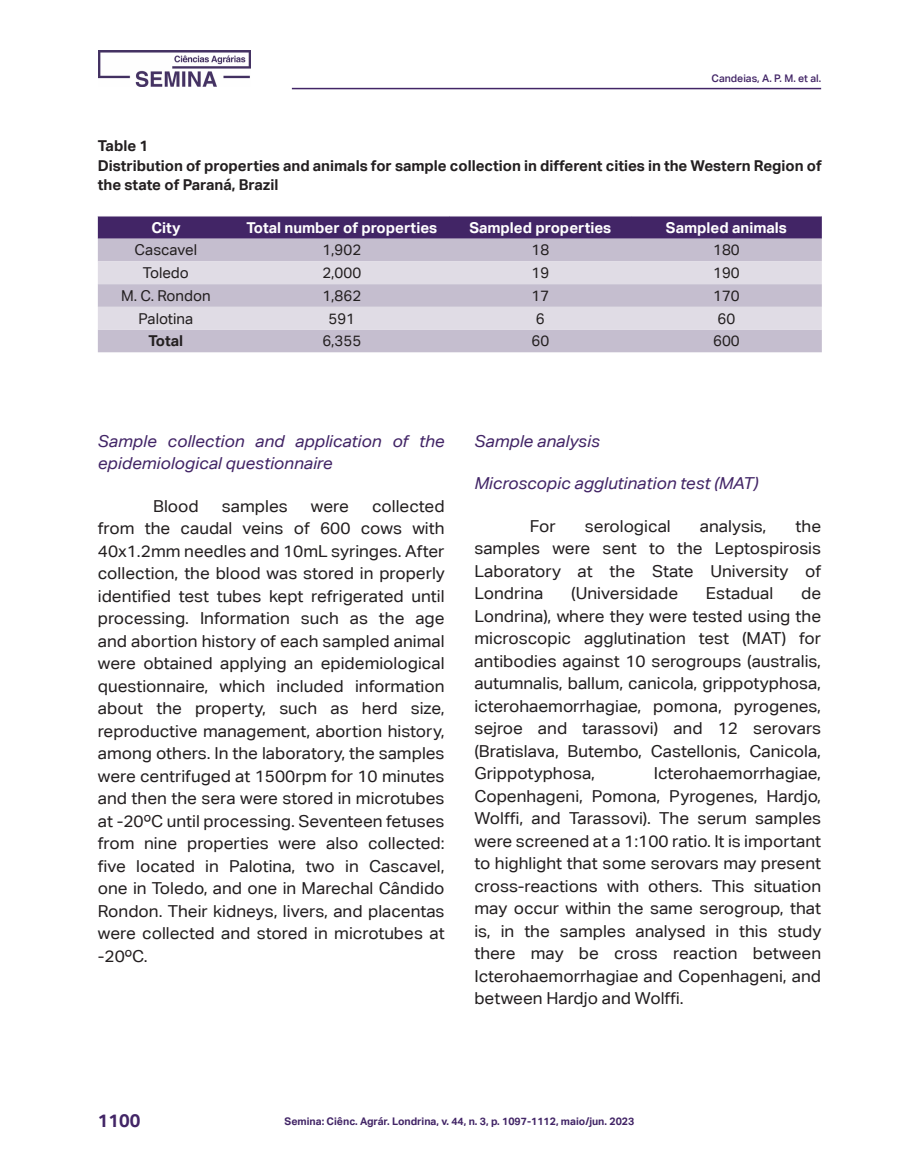
<style>
.page{position:relative;width:919px;height:1174px;background:#fff}
.page>*{position:absolute;margin:0;border:0;box-sizing:border-box;transform-origin:0 0}
.t1{font:700 18px "Aktiv Grotesk Corp";color:#422566}
.corpo_do_texto{font:16.5px/22.5px "Aktiv Grotesk Corp";color:#231f20;text-align:justify;scale:1.04 1}
.corpo_do_texto-2{font:italic 16.5px/22.5px "Aktiv Grotesk Corp";color:#422566;scale:1.04 1}
.título_Tabela{font:700 15px/19.5px "Aktiv Grotesk Corp";color:#231f20}
.texto_tabela{font:15px "Aktiv Grotesk Corp";color:#231f20}
.texto_tabela-2{font:700 15px "Aktiv Grotesk Corp";color:#fff}
.texto_tabela-3{font:700 15px "Aktiv Grotesk Corp";color:#231f20}
.t2{font:700 10.5px "Aktiv Grotesk Corp";color:#422566}
.t3{font:500 10.5px "Aktiv Grotesk Corp";color:#422566}
</style>
<div class="page">
<hr style="left:292px;top:88px;width:529px;height:1px;background:#422566">
<img style="left:98px;top:50px;width:153px;height:37px">
<div style="left:98px;top:217px;width:723px;height:22px;background:#422566"></div>
<div style="left:98px;top:239px;width:723px;height:113px;background:#c5becf"></div>
<svg style="left:98px;top:261px;width:723px;height:68px;background:#d7d2dd"></svg>
<p class="t3" style="left:711px;top:72px;width:111px">Candeias, A. P. M. et al.</p>
<p class="título_Tabela" style="left:98px;top:136px;width:52px">Table 1</p>
<p class="título_Tabela" style="left:98px;top:155px;width:725px">Distribution of properties and animals for sample collection in different cities in the Western Region of the state of Paraná, Brazil</p>
<p class="texto_tabela-2" style="left:151px;top:218px;width:31px">City</p>
<p class="texto_tabela-2" style="left:246px;top:218px;width:192px">Total number of properties</p>
<p class="texto_tabela-2" style="left:469px;top:218px;width:143px">Sampled properties</p>
<p class="texto_tabela-2" style="left:666px;top:218px;width:122px">Sampled animals</p>
<p class="texto_tabela" style="left:135px;top:241px;width:64px">Cascavel</p>
<p class="texto_tabela" style="left:322px;top:241px;width:40px">1,902</p>
<p class="texto_tabela" style="left:531px;top:241px;width:19px">18</p>
<p class="texto_tabela" style="left:713px;top:241px;width:28px">180</p>
<p class="texto_tabela" style="left:143px;top:264px;width:48px">Toledo</p>
<p class="texto_tabela" style="left:322px;top:264px;width:40px">2,000</p>
<p class="texto_tabela" style="left:531px;top:264px;width:19px">19</p>
<p class="texto_tabela" style="left:713px;top:264px;width:28px">190</p>
<p class="texto_tabela" style="left:121px;top:287px;width:91px">M. C. Rondon</p>
<p class="texto_tabela" style="left:322px;top:287px;width:40px">1,862</p>
<p class="texto_tabela" style="left:531px;top:287px;width:19px">17</p>
<p class="texto_tabela" style="left:713px;top:287px;width:28px">170</p>
<p class="texto_tabela" style="left:139px;top:309px;width:56px">Palotina</p>
<p class="texto_tabela" style="left:328px;top:309px;width:28px">591</p>
<p class="texto_tabela" style="left:536px;top:309px;width:10px">6</p>
<p class="texto_tabela" style="left:717px;top:309px;width:19px">60</p>
<p class="texto_tabela-3" style="left:148px;top:332px;width:36px">Total</p>
<p class="texto_tabela" style="left:322px;top:332px;width:40px">6,355</p>
<p class="texto_tabela" style="left:531px;top:332px;width:19px">60</p>
<p class="texto_tabela" style="left:713px;top:332px;width:28px">600</p>
<p class="corpo_do_texto-2" style="left:98px;top:429px;width:335px">Sample collection and application of the epidemiological questionnaire</p>
<p class="corpo_do_texto" style="left:153px;top:494px;width:45px">Blood</p>
<p class="corpo_do_texto" style="left:222px;top:494px;width:65px">samples</p>
<p class="corpo_do_texto" style="left:311px;top:494px;width:38px">were</p>
<p class="corpo_do_texto" style="left:98px;top:494px;width:335px;text-indent:274px">collected from the caudal veins of 600 cows with 40x1.2mm needles and 10mL syringes. After collection, the blood was stored in properly identified test tubes kept refrigerated until processing. Information such as the age and abortion history of each sampled animal were obtained applying an epidemiological questionnaire, which included information about the property, such as herd size, reproductive management, abortion history, among others. In the laboratory, the samples were centrifuged at 1500rpm for 10 minutes and then the sera were stored in microtubes at -20ºC until processing. Seventeen fetuses from nine properties were also collected: five located in Palotina, two in Cascavel, one in Toledo, and one in Marechal Cândido Rondon. Their kidneys, livers, and placentas were collected and stored in microtubes at -20ºC.</p>
<p class="corpo_do_texto-2" style="left:474px;top:429px;width:122px">Sample analysis</p>
<p class="corpo_do_texto-2" style="left:474px;top:472px;width:274px">Microscopic agglutination test (MAT)</p>
<p class="corpo_do_texto" style="left:529px;top:514px;width:27px">For</p>
<p class="corpo_do_texto" style="left:585px;top:514px;width:84px">serological</p>
<p class="corpo_do_texto" style="left:700px;top:514px;width:65px">analysis,</p>
<p class="corpo_do_texto" style="left:474px;top:514px;width:335px;text-indent:321px">the samples were sent to the Leptospirosis Laboratory at the State University of Londrina</p>
<p class="corpo_do_texto" style="left:571px;top:582px;width:104px">(Universidade</p>
<p class="corpo_do_texto" style="left:706px;top:582px;width:66px">Estadual</p>
<p class="corpo_do_texto" style="left:474px;top:582px;width:335px;text-indent:327px">de Londrina), where they were tested using the microscopic agglutination test (MAT) for antibodies against 10 serogroups (australis, autumnalis, ballum, canicola, grippotyphosa, icterohaemorrhagiae, pomona, pyrogenes, sejroe and tarassovi) and 12 serovars (Bratislava, Butembo, Castellonis, Canicola, Grippotyphosa,</p>
<p class="corpo_do_texto" style="left:474px;top:762px;width:335px;text-indent:179px">Icterohaemorrhagiae, Copenhageni, Pomona, Pyrogenes, Hardjo, Wolffi, and Tarassovi). The serum samples were screened at a 1:100 ratio. It is important to highlight that some serovars may present cross-reactions with others. This situation may occur within the same serogroup, that is, in the samples analysed in this study there may be cross reaction between Icterohaemorrhagiae and Copenhageni, and between Hardjo and Wolffi.</p>
<p class="t1" style="left:98px;top:1109px;width:44px">1100</p>
<p class="t2" style="left:284px;top:1114px;width:351px">Semina: Ciênc. Agrár. Londrina, v. 44, n. 3, p. 1097-1112, maio/jun. 2023</p>
</div>
